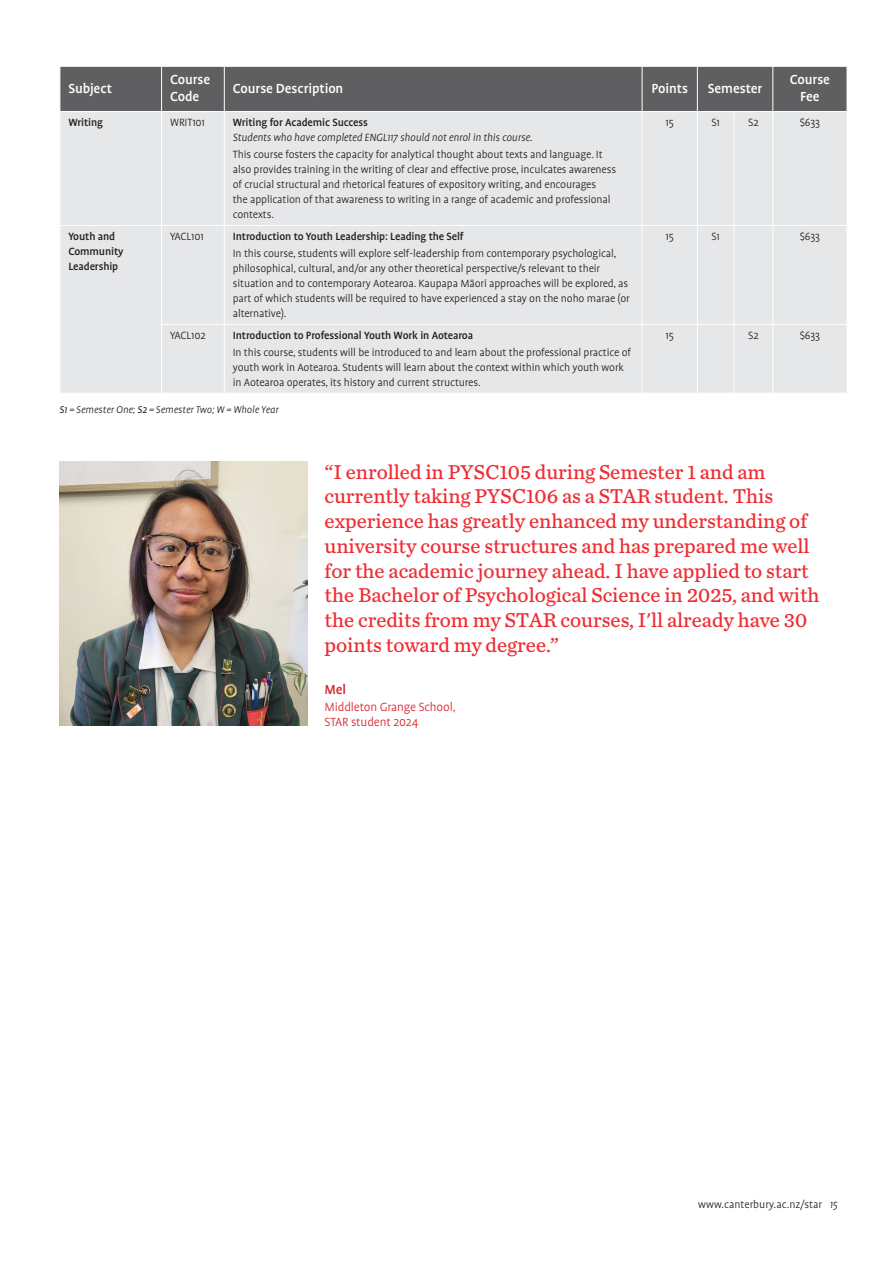
<style>
.page{position:relative;width:893px;height:1263px;background:#fff}
.page>*{position:absolute;margin:0;border:0;box-sizing:border-box;transform-origin:0 0}
.t1{font:21px/24.8px "Chronicle Text G4";color:#ee2d34}
.t2{font:500 15px/16.5px "Profile Pro";letter-spacing:-.005em;color:#fff}
.t3{font:500 15px "Profile Pro";color:#d9262e}
.t4{font:300 13.5px/15px "Profile Pro";letter-spacing:-.01em;color:#d9262e}
.t5{font:300 12px/15px "Profile Pro";letter-spacing:-.01em;color:#231f20}
.t6{font:500 12px/15px "Profile Pro";letter-spacing:-.01em;color:#231f20}
.t7{font:italic 300 12px "Profile Pro";letter-spacing:-.01em;color:#231f20}
.t8{font:italic 300 11.25px "Profile Pro";color:#231f20}
.s1{font-weight:400}
.s2{font-style:italic}
</style>
<div class="page">
<div style="left:61px;top:67px;width:786px;height:44px;background:#5f5f62"></div>
<div style="left:61px;top:112px;width:786px;height:281px;background:#e6e7e9"></div>
<hr style="left:161px;top:67px;width:1px;height:44px;background:#fff">
<hr style="left:161px;top:112px;width:1px;height:113px;background:#fff">
<hr style="left:697px;top:112px;width:1px;height:113px;background:#fff">
<hr style="left:734px;top:112px;width:1px;height:113px;background:#fff">
<hr style="left:772px;top:112px;width:1px;height:113px;background:#fff">
<hr style="left:162px;top:225px;width:62px;height:1px;background:#fff">
<hr style="left:642px;top:225px;width:55px;height:1px;background:#fff">
<hr style="left:697px;top:225px;width:37px;height:1px;background:#fff">
<hr style="left:697px;top:226px;width:1px;height:98px;background:#fff">
<hr style="left:734px;top:225px;width:39px;height:1px;background:#fff">
<hr style="left:734px;top:226px;width:1px;height:98px;background:#fff">
<hr style="left:773px;top:225px;width:74px;height:1px;background:#fff">
<hr style="left:772px;top:226px;width:1px;height:98px;background:#fff">
<hr style="left:161px;top:324px;width:63px;height:1px;background:#fff">
<hr style="left:642px;top:324px;width:55px;height:1px;background:#fff">
<hr style="left:697px;top:324px;width:37px;height:1px;background:#fff">
<hr style="left:697px;top:325px;width:1px;height:68px;background:#fff">
<hr style="left:734px;top:324px;width:39px;height:1px;background:#fff">
<hr style="left:734px;top:325px;width:1px;height:68px;background:#fff">
<hr style="left:773px;top:324px;width:74px;height:1px;background:#fff">
<hr style="left:772px;top:325px;width:1px;height:68px;background:#fff">
<hr style="left:224px;top:67px;width:1px;height:44px;background:#fff">
<hr style="left:642px;top:67px;width:1px;height:44px;background:#fff">
<hr style="left:224px;top:112px;width:1px;height:113px;background:#fff">
<hr style="left:642px;top:112px;width:1px;height:113px;background:#fff">
<hr style="left:224px;top:225px;width:418px;height:1px;background:#fff">
<hr style="left:224px;top:226px;width:1px;height:98px;background:#fff">
<hr style="left:642px;top:226px;width:1px;height:98px;background:#fff">
<hr style="left:224px;top:324px;width:418px;height:1px;background:#fff">
<hr style="left:224px;top:325px;width:1px;height:68px;background:#fff">
<hr style="left:642px;top:325px;width:1px;height:68px;background:#fff">
<hr style="left:60px;top:225px;width:102px;height:1px;background:#fff">
<hr style="left:161px;top:226px;width:1px;height:98px;background:#fff">
<hr style="left:161px;top:325px;width:1px;height:68px;background:#fff">
<hr style="left:697px;top:67px;width:1px;height:44px;background:#fff">
<hr style="left:772px;top:67px;width:1px;height:44px;background:#fff">
<img style="left:60px;top:462px;width:248px;height:263px">
<p class="t2" style="left:68px;top:80px;width:45px">Subject</p>
<p class="t2" style="left:170px;top:72px;width:42px">Course<br>Code</p>
<p class="t2" style="left:233px;top:80px;width:112px">Course Description</p>
<p class="t2" style="left:651px;top:80px;width:38px">Points</p>
<p class="t2" style="left:708px;top:80px;width:56px">Semester</p>
<p class="t2" style="left:790px;top:72px;width:42px;text-align:center">Course<br>Fee</p>
<p class="t6" style="left:68px;top:115px;width:36px">Writing</p>
<p class="t5" style="left:170px;top:115px;width:36px">WRIT101</p>
<p class="t6" style="left:233px;top:115px;width:137px">Writing for Academic Success</p>
<p class="t7" style="left:233px;top:131px;width:301px">Students who have completed ENGL117 should not enrol in this course.</p>
<p class="t5" style="left:233px;top:148px;width:385px">This course fosters the capacity for analytical thought about texts and language. It also provides training in the writing of clear and effective prose, inculcates awareness of crucial structural and rhetorical features of expository writing, and encourages<br>the application of that awareness to writing in a range of academic and professional contexts.</p>
<p class="t5" style="left:666px;top:115px;width:10px">15</p>
<p class="t5" style="left:711px;top:115px;width:10px">S1</p>
<p class="t5" style="left:748px;top:115px;width:12px">S2</p>
<p class="t5" style="left:800px;top:115px;width:22px">$633</p>
<p class="t6" style="left:68px;top:229px;width:57px">Youth and<br>Community<br>Leadership</p>
<p class="t5" style="left:170px;top:229px;width:35px">YACL101</p>
<p class="t6" style="left:233px;top:229px;width:233px">Introduction to Youth Leadership: Leading the Self</p>
<p class="t5" style="left:233px;top:246px;width:398px">In this course, students will explore self-leadership from contemporary psychological, philosophical, cultural, and/or any other theoretical perspective/s relevant to their situation and to contemporary Aotearoa. Kaupapa Māori approaches will be explored, as part of which students will be required to have experienced a stay on the noho marae (or alternative).</p>
<p class="t5" style="left:170px;top:328px;width:37px">YACL102</p>
<p class="t6" style="left:233px;top:328px;width:242px">Introduction to Professional Youth Work in Aotearoa</p>
<p class="t5" style="left:233px;top:345px;width:400px">In this course, students will be introduced to and learn about the professional practice of youth work in Aotearoa. Students will learn about the context within which youth work in Aotearoa operates, its history and current structures.</p>
<p class="t8" style="left:60px;top:404px;width:221px"><span class="s1">S1</span> = Semester One; <span class="s1">S2</span> = Semester Two; W = Whole Year</p>
<p class="t5" style="left:666px;top:229px;width:10px">15</p>
<p class="t5" style="left:711px;top:229px;width:10px">S1</p>
<p class="t5" style="left:800px;top:229px;width:22px">$633</p>
<p class="t5" style="left:666px;top:328px;width:10px">15</p>
<p class="t5" style="left:748px;top:328px;width:12px">S2</p>
<p class="t5" style="left:800px;top:328px;width:22px">$633</p>
<p class="t1" style="left:325px;top:458px;width:496px">“I enrolled in PYSC105 during Semester 1 and am currently taking PYSC106 as a STAR student. This experience has greatly enhanced my understanding of university course structures and has prepared me well for the academic journey ahead. I have applied to start the Bachelor of Psychological Science in 2025, and with the credits from my STAR courses, I'll already have 30 points toward my degree.”</p>
<p class="t3" style="left:325px;top:681px;width:23px">Mel</p>
<p class="t4" style="left:325px;top:700px;width:133px">Middleton Grange School,<br>STAR student 2024</p>
<p class="t5" style="left:698px;top:1197px;width:141px">www.canterbury.ac.nz/star <span class="s2">15</span></p>
</div>
